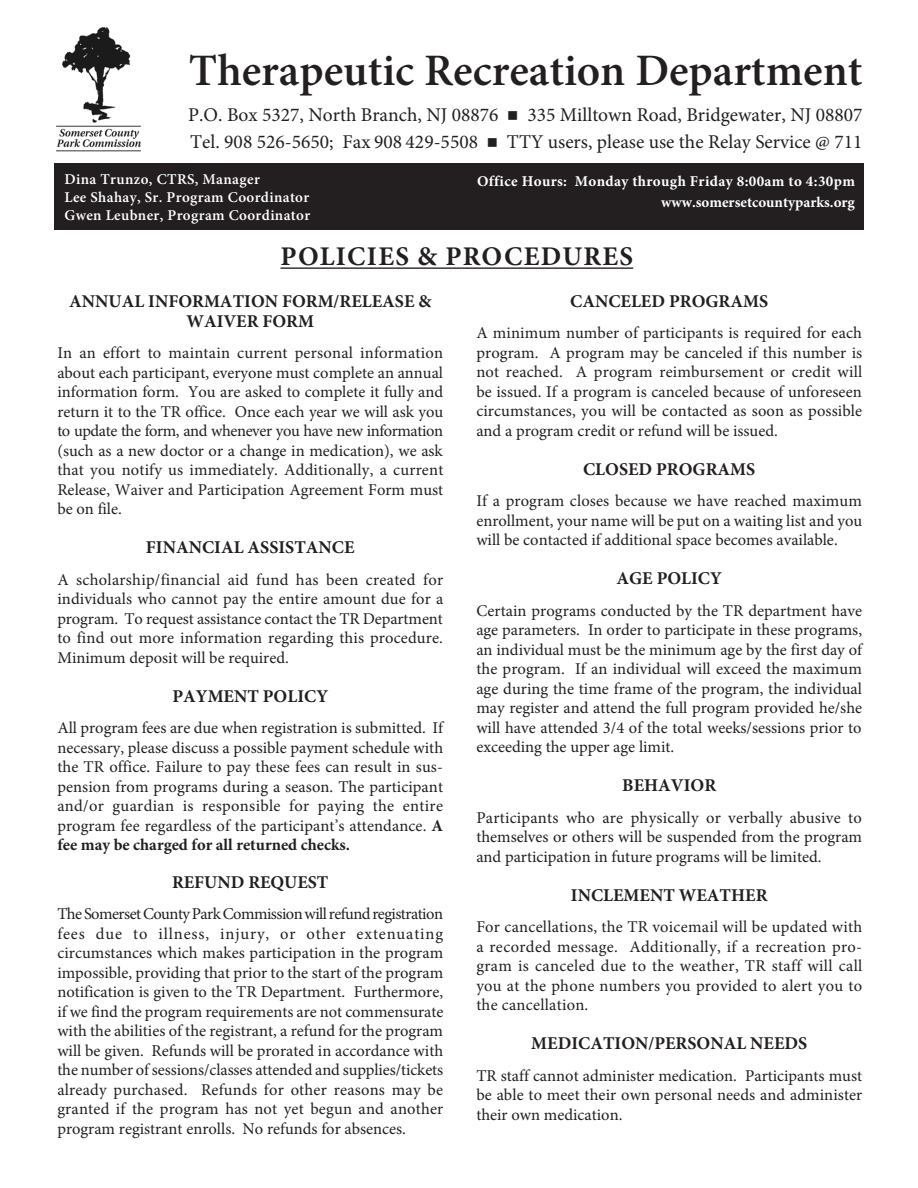
<style>
.page{position:relative;width:918px;height:1188px;background:#fff}
.page>*{position:absolute;margin:0;border:0;box-sizing:border-box;transform-origin:0 0}
.t1{font:600 45px "Minion Pro";color:#231f20}
.t2{font:700 27px "Minion Pro";letter-spacing:.05em;color:#231f20}
.t3{font:19.5px/27px "Minion Pro";color:#231f20}
.t4{font:700 18px/19.5px "Minion Pro";color:#231f20;text-align:center}
.revisedBody{font:16.5px/19.5px "Minion Pro";color:#231f20;text-align:justify}
.Body{font:16.5px/19.5px "Minion Pro";letter-spacing:.005em;color:#231f20;text-align:justify}
.t5{font:600 15px "Minion Pro";letter-spacing:.025em;color:#fff}
.t6{font:700 15px "Minion Pro";letter-spacing:.025em;color:#fff}
.t7{font:700 15px "Minion Pro";color:#fff}
.s1{font-weight:700}
</style>
<div class="page">
<div style="left:54px;top:164px;width:810px;height:66px;background:#231f20"></div>
<img style="left:56px;top:27px;width:85px;height:125px">
<hr style="left:280px;top:267px;width:353px;height:2px;background:#231f20">
<p class="t1" style="left:189px;top:39px;width:675px">Therapeutic Recreation Department</p>
<p class="t3" style="left:188px;top:101px;width:676px">P.O. Box 5327, North Branch, NJ 08876 ■ 335 Milltown Road, Bridgewater, NJ 08807<br>Tel. 908 526-5650; Fax 908 429-5508 ■ TTY users, please use the Relay Service @ 711</p>
<p class="t5" style="left:64px;top:168px;width:197px">Dina Trunzo, CTRS, Manager</p>
<p class="t5" style="left:64px;top:186px;width:246px">Lee Shahay, Sr. Program Coordinator</p>
<p class="t5" style="left:64px;top:204px;width:247px">Gwen Leubner, Program Coordinator</p>
<p class="t6" style="left:477px;top:170px;width:379px">Office Hours: Monday through Friday 8:00am to 4:30pm</p>
<p class="t7" style="left:661px;top:191px;width:195px">www.somersetcountyparks.org</p>
<p class="t2" style="left:280px;top:238px;width:354px">POLICIES &amp; PROCEDURES</p>
<p class="t4" style="left:69px;top:291px;width:364px">ANNUAL INFORMATION FORM/RELEASE &amp;<br>WAIVER FORM</p>
<p class="revisedBody" style="left:57px;top:343px;width:388px">In an effort to maintain current personal information about each participant, everyone must complete an annual information form. You are asked to complete it fully and return it to the TR office. Once each year we will ask you to update the form, and whenever you have new information (such as a new doctor or a change in medication), we ask that you notify us immediately. Additionally, a current Release, Waiver and Participation Agreement Form must be on file.</p>
<p class="t4" style="left:146px;top:537px;width:210px">FINANCIAL ASSISTANCE</p>
<p class="revisedBody" style="left:57px;top:570px;width:388px">A scholarship/financial aid fund has been created for individuals who cannot pay the entire amount due for a program. To request assistance contact the TR Department to find out more information regarding this procedure.<br>Minimum deposit will be required.</p>
<p class="t4" style="left:172px;top:686px;width:157px">PAYMENT POLICY</p>
<p class="Body" style="left:57px;top:718px;width:387px">All program fees are due when registration is submitted. If necessary, please discuss a possible payment schedule with the TR office. Failure to pay these fees can result in sus&shy;pension from programs during a season. The participant and/or guardian is responsible for paying the entire program fee regardless of the participant’s attendance. <span class="s1">A fee may be charged for all returned checks.</span></p>
<p class="t4" style="left:172px;top:872px;width:158px">REFUND REQUEST</p>
<p class="revisedBody" style="left:57px;top:904px;width:388px">The Somerset County Park Commission will refund registration fees due to illness, injury, or other extenuating circumstances which makes participation in the program impossible, providing that prior to the start of the program notification is given to the TR Department. Furthermore, if we find the program requirements are not commensurate with the abilities of the registrant, a refund for the program will be given. Refunds will be prorated in accordance with the number of sessions/classes attended and supplies/tickets already purchased. Refunds for other reasons may be granted if the program has not yet begun and another program registrant enrolls. No refunds for absences.</p>
<p class="t4" style="left:570px;top:291px;width:199px">CANCELED PROGRAMS</p>
<p class="revisedBody" style="left:476px;top:323px;width:388px">A minimum number of participants is required for each program. A program may be canceled if this number is not reached. A program reimbursement or credit will be issued. If a program is canceled because of unforeseen circumstances, you will be contacted as soon as possible and a program credit or refund will be issued.</p>
<p class="t4" style="left:583px;top:459px;width:174px">CLOSED PROGRAMS</p>
<p class="revisedBody" style="left:476px;top:491px;width:387px">If a program closes because we have reached maximum enrollment, your name will be put on a waiting list and you will be contacted if additional space becomes available.</p>
<p class="t4" style="left:617px;top:569px;width:107px">AGE POLICY</p>
<p class="revisedBody" style="left:476px;top:601px;width:387px">Certain programs conducted by the TR department have age parameters. In order to participate in these programs, an individual must be the minimum age by the first day of the program. If an individual will exceed the maximum age during the time frame of the program, the individual may register and attend the full program provided he/she will have attended 3/4 of the total weeks/sessions prior to exceeding the upper age limit.</p>
<p class="t4" style="left:622px;top:776px;width:95px">BEHAVIOR</p>
<p class="revisedBody" style="left:476px;top:808px;width:387px">Participants who are physically or verbally abusive to themselves or others will be suspended from the program and participation in future programs will be limited.</p>
<p class="t4" style="left:571px;top:885px;width:198px">INCLEMENT WEATHER</p>
<p class="revisedBody" style="left:476px;top:917px;width:388px">For cancellations, the TR voicemail will be updated with a recorded message. Additionally, if a recreation pro&shy;gram is canceled due to the weather, TR staff will call you at the phone numbers you provided to alert you to the cancellation.</p>
<p class="t4" style="left:531px;top:1034px;width:278px">MEDICATION/PERSONAL NEEDS</p>
<p class="revisedBody" style="left:476px;top:1066px;width:388px">TR staff cannot administer medication. Participants must be able to meet their own personal needs and administer their own medication.</p>
</div>
